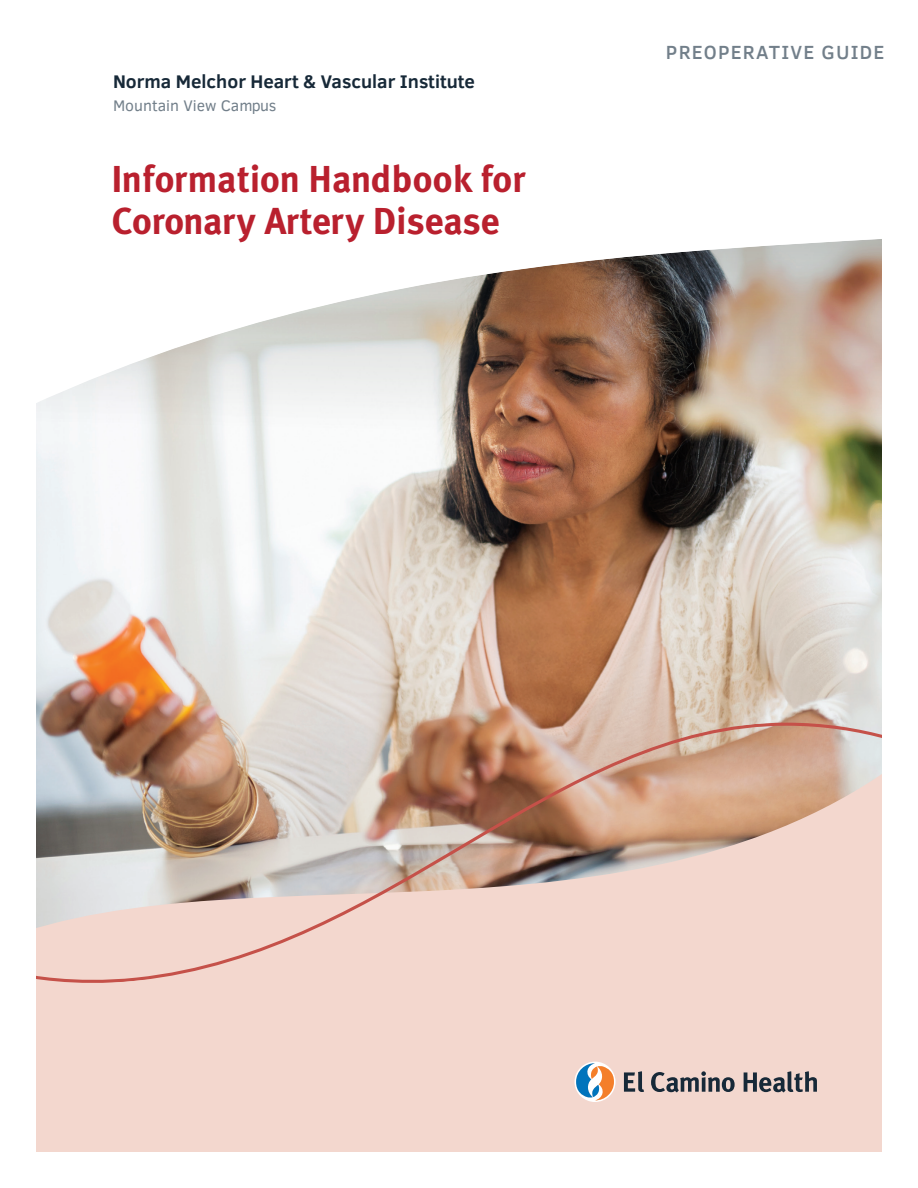
<style>
.page{position:relative;width:918px;height:1188px;background:#fff}
.page>*{position:absolute;margin:0;border:0;box-sizing:border-box;transform-origin:0 0}
.t1{font:700 37.5px/42px "Meta Pro";letter-spacing:-.01em;color:#b9202e}
.t2{font:500 19.5px "Clear Sans";letter-spacing:.06em;color:#727f8a}
.t3{font:700 18.75px "Clear Sans";color:#172938}
.t4{font:15.75px "Clear Sans";color:#727f8a}
</style>
<div class="page">
<img style="left:36px;top:474px;width:846px;height:243px">
<div style="left:36px;top:717px;width:846px;height:435px;background:#f3d7ce"></div>
<svg style="left:575px;top:1062px;width:41px;height:40px"></svg>
<svg style="left:624px;top:1071px;width:20px;height:21px"></svg>
<svg style="left:651px;top:1071px;width:84px;height:21px;background:#9a9191"></svg>
<svg style="left:744px;top:1071px;width:73px;height:21px;background:#8e8789"></svg>
<img style="left:36px;top:721px;width:846px;height:268px">
<img style="left:36px;top:239px;width:846px;height:235px">
<p class="t3" style="left:113px;top:68px;width:363px">Norma Melchor Heart &amp; Vascular Institute</p>
<p class="t4" style="left:113px;top:95px;width:165px">Mountain View Campus</p>
<p class="t1" style="left:112px;top:159px;width:415px">Information Handbook for<br>Coronary Artery Disease</p>
<p class="t2" style="left:666px;top:39px;width:220px">PREOPERATIVE GUIDE</p>
</div>
